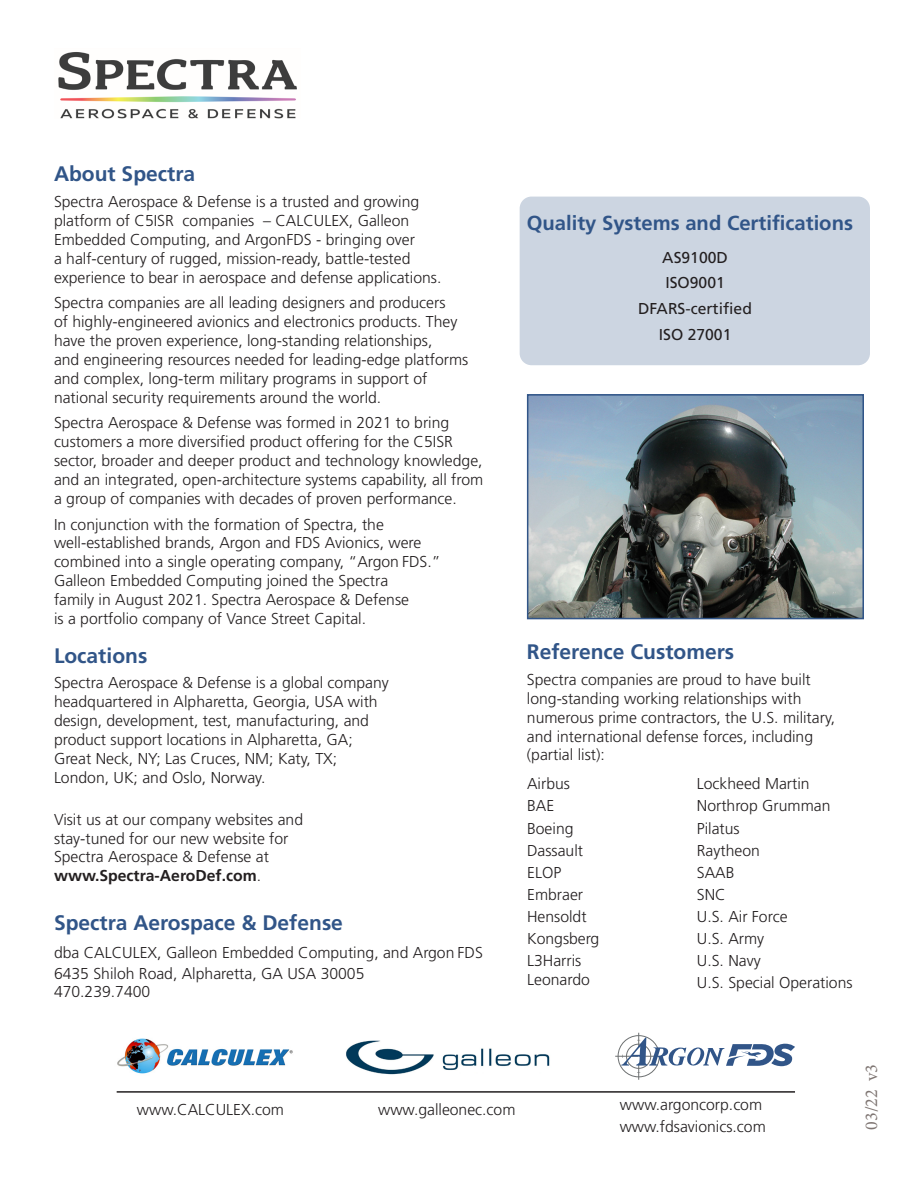
<style>
.page{position:relative;width:918px;height:1188px;background:#fff}
.page>*{position:absolute;margin:0;border:0;box-sizing:border-box;transform-origin:0 0}
.t1{font:21px "Frutiger LT 65 Bd";color:#315588}
.t2{font:20.25px "Frutiger LT 65 Bd";color:#315588}
.t3{font:18px "Minion Pro";color:#7f7673}
.t4{font:15.75px/18.9px "Frutiger LT 45 Lt";color:#231f20}
.t5{font:15.75px "Frutiger LT 55 Rm";color:#231f20}
.s1{font-family:"Frutiger LT 65 Bd"}
</style>
<div class="page">
<svg style="left:615px;top:1033px;width:180px;height:47px"></svg>
<img style="left:117px;top:1038px;width:176px;height:36px">
<img style="left:346px;top:1040px;width:204px;height:35px">
<img style="left:58px;top:52px;width:239px;height:66px">
<div style="left:520px;top:197px;width:350px;height:168px;background:#ccd5e1;border-radius:12px"></div>
<hr style="left:117px;top:1091px;width:678px;height:2px;background:#231f20">
<img style="left:530px;top:397px;width:331px;height:219px">
<div style="left:527px;top:394px;width:337px;height:225px;border:2px solid #315588"></div>
<p class="t1" style="left:54px;top:162px;width:143px">About Spectra</p>
<p class="t4" style="left:54px;top:192px;width:389px">Spectra Aerospace &amp; Defense is a trusted and growing platform of C5ISR companies – CALCULEX, Galleon Embedded Computing, and ArgonFDS - bringing over<br>a half-century of rugged, mission-ready, battle-tested experience to bear in aerospace and defense applications.</p>
<p class="t4" style="left:54px;top:294px;width:416px">Spectra companies are all leading designers and producers<br>of highly-engineered avionics and electronics products. They have the proven experience, long-standing relationships,<br>and engineering resources needed for leading-edge platforms and complex, long-term military programs in support of national security requirements around the world.</p>
<p class="t4" style="left:54px;top:414px;width:431px">Spectra Aerospace &amp; Defense was formed in 2021 to bring customers a more diversified product offering for the C5ISR sector, broader and deeper product and technology knowledge, and an integrated, open-architecture systems capability, all from a group of companies with decades of proven performance.</p>
<p class="t4" style="left:54px;top:515px;width:388px">In conjunction with the formation of Spectra, the well-established brands, Argon and FDS Avionics, were combined into a single operating company, “Argon FDS.” Galleon Embedded Computing joined the Spectra<br>family in August 2021. Spectra Aerospace &amp; Defense<br>is a portfolio company of Vance Street Capital.</p>
<p class="t1" style="left:54px;top:643px;width:95px">Locations</p>
<p class="t4" style="left:54px;top:674px;width:336px">Spectra Aerospace &amp; Defense is a global company headquartered in Alpharetta, Georgia, USA with design, development, test, manufacturing, and product support locations in Alpharetta, GA; Great Neck, NY; Las Cruces, NM; Katy, TX; London, UK; and Oslo, Norway.</p>
<p class="t4" style="left:54px;top:810px;width:251px">Visit us at our company websites and stay-tuned for our new website for<br>Spectra Aerospace &amp; Defense at <span class="s1">www.Spectra-AeroDef.com</span>.</p>
<p class="t1" style="left:54px;top:910px;width:291px">Spectra Aerospace &amp; Defense</p>
<p class="t4" style="left:54px;top:942px;width:430px;line-height:21px">dba CALCULEX, Galleon Embedded Computing, and Argon FDS<br>6435 Shiloh Road, Alpharetta, GA USA 30005</p>
<p class="t4" style="left:54px;top:983px;width:98px">470.239.7400</p>
<p class="t2" style="left:527px;top:211px;width:328px">Quality Systems and Certifications</p>
<p class="t5" style="left:662px;top:248px;width:67px">AS9100D</p>
<p class="t5" style="left:665px;top:274px;width:61px">ISO9001</p>
<p class="t5" style="left:638px;top:299px;width:115px">DFARS-certified</p>
<p class="t5" style="left:659px;top:325px;width:74px">ISO 27001</p>
<p class="t1" style="left:527px;top:640px;width:209px">Reference Customers</p>
<p class="t4" style="left:527px;top:670px;width:310px">Spectra companies are proud to have built long-standing working relationships with numerous prime contractors, the U.S. military, and international defense forces, including (partial list):</p>
<p class="t4" style="left:527px;top:775px;width:44px">Airbus</p>
<p class="t4" style="left:527px;top:797px;width:29px">BAE</p>
<p class="t4" style="left:527px;top:819px;width:48px">Boeing</p>
<p class="t4" style="left:527px;top:841px;width:58px">Dassault</p>
<p class="t4" style="left:527px;top:863px;width:36px">ELOP</p>
<p class="t4" style="left:527px;top:885px;width:57px">Embraer</p>
<p class="t4" style="left:527px;top:907px;width:61px">Hensoldt</p>
<p class="t4" style="left:527px;top:930px;width:74px">Kongsberg</p>
<p class="t4" style="left:527px;top:952px;width:64px">L3Harris<br>Leonardo</p>
<p class="t4" style="left:697px;top:775px;width:114px">Lockheed Martin</p>
<p class="t4" style="left:697px;top:797px;width:135px">Northrop Grumman</p>
<p class="t4" style="left:697px;top:819px;width:44px">Pilatus</p>
<p class="t4" style="left:697px;top:841px;width:65px">Raytheon</p>
<p class="t4" style="left:697px;top:863px;width:39px">SAAB</p>
<p class="t4" style="left:697px;top:885px;width:30px">SNC</p>
<p class="t4" style="left:697px;top:907px;width:92px">U.S. Air Force</p>
<p class="t4" style="left:697px;top:930px;width:69px">U.S. Army</p>
<p class="t4" style="left:697px;top:952px;width:65px">U.S. Navy</p>
<p class="t4" style="left:697px;top:974px;width:157px">U.S. Special Operations</p>
<p class="t4" style="left:137px;top:1100px;width:149px">www.CALCULEX.com</p>
<p class="t4" style="left:620px;top:1096px;width:144px">www.argoncorp.com</p>
<p class="t4" style="left:378px;top:1100px;width:139px">www.galleonec.com</p>
<p class="t4" style="left:620px;top:1117px;width:148px">www.fdsavionics.com</p>
<p class="t3" style="left:859px;top:1130px;width:67px;rotate:-90deg">03/22 v3</p>
</div>
